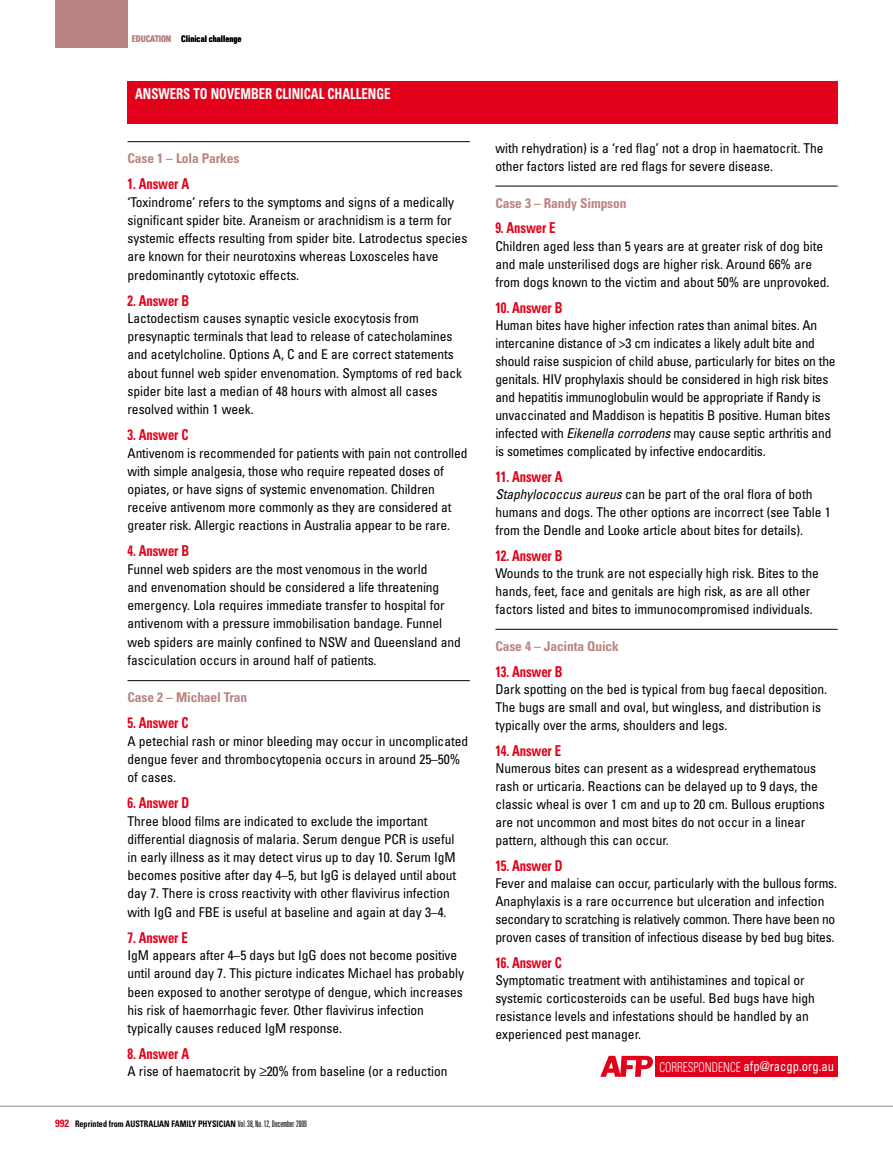
<style>
.page{position:relative;width:893px;height:1170px;background:#fff}
.page>*{position:absolute;margin:0;border:0;box-sizing:border-box;transform-origin:0 0}
.t1{font:700 condensed 15px "Univers LT";letter-spacing:-.01em;color:#e2001a;scale:.85 1}
.t2{font:700 condensed 15px "Univers LT";color:#fff;scale:.85 1}
.t3{font:condensed 13.5px/18.1px "Univers LT";letter-spacing:-.005em;color:#000}
.t4{font:700 condensed 13.5px "Univers LT";letter-spacing:-.01em;color:#b98582}
.t5{font:condensed 13.5px "Univers LT";color:#fff;scale:.93 1}
.t6{font:700 condensed 9px "Univers LT";color:#000;scale:.9 1}
.s1{color:#b98582}
.s2{font-size:10.5px;color:#e2001a}
.s3{font-weight:300;font-stretch:ultra-condensed}
.s4{font-style:italic}
.s5{font-weight:300}
</style>
<div class="page">
<div style="left:55px;top:0;width:73px;height:48px;background:#b98582"></div>
<hr style="left:0;top:1105px;width:893px;height:1px;background:#87888a">
<div style="left:128px;top:81px;width:710px;height:42px;background:#e2001a"></div>
<div style="left:655px;top:1055px;width:183px;height:21px;background:#e2001a"></div>
<svg style="left:600px;top:1055px;width:53px;height:21px"></svg>
<hr style="left:495px;top:186px;width:343px;height:1px;background:#000">
<hr style="left:495px;top:629px;width:343px;height:1px;background:#000">
<hr style="left:128px;top:141px;width:342px;height:1px;background:#000">
<hr style="left:128px;top:680px;width:342px;height:1px;background:#000">
<p class="t6" style="left:132px;top:33px;width:124px"><span class="s1">EDUCATION</span> Clinical challenge</p>
<p class="t2" style="left:135px;top:85px;width:173px">ANSWERS TO NOVEM BER CLINIC</p>
<p class="t2" style="left:311px;top:85px;width:55px">AL CHALLENGE</p>
<p class="t4" style="left:128px;top:150px;width:113px">Case 1 – Lola Parkes</p>
<p class="t1" style="left:128px;top:175px;width:74px">1. Answer A</p>
<p class="t3" style="left:128px;top:193px;width:341px">‘Toxindrome’ refers to the symptoms and signs of a medically significant spider bite. Araneism or arachnidism is a term for systemic effects resulting from spider bite. Latrodectus species are known for their neurotoxins whereas Loxosceles have predominantly cytotoxic effects.</p>
<p class="t1" style="left:128px;top:291px;width:74px">2. Answer B</p>
<p class="t3" style="left:128px;top:309px;width:336px">Lactodectism causes synaptic vesicle exocytosis from presynaptic terminals that lead to release of catecholamines and acetylcholine. Options A, C and E are correct statements about funnel web spider envenomation. Symptoms of red back spider bite last a median of 48 hours with almost all cases resolved within 1 week.</p>
<p class="t1" style="left:128px;top:425px;width:72px">3. Answer C</p>
<p class="t3" style="left:128px;top:443px;width:341px">Antivenom is recommended for patients with pain not controlled with simple analgesia, those who require repeated doses of opiates, or have signs of systemic envenomation. Children receive antivenom more commonly as they are considered at greater risk. Allergic reactions in Australia appear to be rare.</p>
<p class="t1" style="left:128px;top:542px;width:74px">4. Answer B</p>
<p class="t3" style="left:128px;top:559px;width:335px">Funnel web spiders are the most venomous in the world<br>and envenomation should be considered a life threatening emergency. Lola requires immediate transfer to hospital for antivenom with a pressure immobilisation bandage. Funnel web spiders are mainly confined to NSW and Queensland and fasciculation occurs in around half of patients.</p>
<p class="t4" style="left:128px;top:689px;width:121px">Case 2 – Michael Tran</p>
<p class="t1" style="left:128px;top:713px;width:72px">5. Answer C</p>
<p class="t3" style="left:128px;top:731px;width:342px">A petechial rash or minor bleeding may occur in uncomplicated dengue fever and thrombocytopenia occurs in around 25–50% of cases.</p>
<p class="t1" style="left:128px;top:793px;width:74px">6. Answer D</p>
<p class="t3" style="left:128px;top:811px;width:330px">Three blood films are indicated to exclude the important differential diagnosis of malaria. Serum dengue PCR is useful in early illness as it may detect virus up to day 10. Serum IgM becomes positive after day 4–5, but IgG is delayed until about day 7. There is cross reactivity with other flavivirus infection with IgG and FBE is useful at baseline and again at day 3–4.</p>
<p class="t1" style="left:128px;top:928px;width:71px">7. Answer E</p>
<p class="t3" style="left:128px;top:945px;width:338px">IgM appears after 4–5 days but IgG does not become positive until around day 7. This picture indicates Michael has probably been exposed to another serotype of dengue, which increases his risk of haemorrhagic fever. Other flavivirus infection typically causes reduced IgM response.</p>
<p class="t1" style="left:128px;top:1044px;width:74px">8. Answer A</p>
<p class="t3" style="left:128px;top:1062px;width:321px">A rise of haematocrit by ≥20% from baseline (or a reduction</p>
<p class="t6" style="left:55px;top:1118px;width:281px"><span class="s2">992</span> Reprinted from Australian Family Physician <span class="s3">Vol. 38, No. 12, December 2009</span></p>
<p class="t3" style="left:495px;top:139px;width:330px">with rehydration) is a ‘red flag’ not a drop in haematocrit. The other factors listed are red flags for severe disease.</p>
<p class="t4" style="left:495px;top:195px;width:133px">Case 3 – Randy Simpson</p>
<p class="t1" style="left:495px;top:219px;width:71px">9. Answer E</p>
<p class="t3" style="left:495px;top:237px;width:336px">Children aged less than 5 years are at greater risk of dog bite and male unsterilised dogs are higher risk. Around 66% are from dogs known to the victim and about 50% are unprovoked.</p>
<p class="t1" style="left:495px;top:298px;width:80px">10. Answer B</p>
<p class="t3" style="left:495px;top:316px;width:342px">Human bites have higher infection rates than animal bites. An intercanine distance of &gt;3 cm indicates a likely adult bite and should raise suspicion of child abuse, particularly for bites on the genitals. HIV prophylaxis should be considered in high risk bites and hepatitis immunoglobulin would be appropriate if Randy is unvaccinated and Maddison is hepatitis B positive. Human bites infected with <span class="s4">Eikenella corrodens</span> may cause septic arthritis and is sometimes complicated by infective endocarditis.</p>
<p class="t1" style="left:495px;top:467px;width:80px">11. Answer A</p>
<p class="t3" style="left:495px;top:485px;width:337px"><span class="s4">Staphylococcus aureus</span> can be part of the oral flora of both humans and dogs. The other options are incorrect (see Table 1 from the Dendle and Looke article about bites for details).</p>
<p class="t1" style="left:495px;top:546px;width:80px">12. Answer B</p>
<p class="t3" style="left:495px;top:564px;width:325px">Wounds to the trunk are not especially high risk. Bites to the hands, feet, face and genitals are high risk, as are all other factors listed and bites to immunocompromised individuals.</p>
<p class="t4" style="left:495px;top:637px;width:125px">Case 4 – Jacinta Quick</p>
<p class="t1" style="left:495px;top:662px;width:80px">13. Answer B</p>
<p class="t3" style="left:495px;top:680px;width:333px">Dark spotting on the bed is typical from bug faecal deposition.<br>The bugs are small and oval, but wingless, and distribution is typically over the arms, shoulders and legs.</p>
<p class="t1" style="left:495px;top:741px;width:77px">14. Answer E</p>
<p class="t3" style="left:495px;top:759px;width:331px">Numerous bites can present as a widespread erythematous rash or urticaria. Reactions can be delayed up to 9 days, the classic wheal is over 1 cm and up to 20 cm. Bullous eruptions are not uncommon and most bites do not occur in a linear pattern, although this can occur.</p>
<p class="t1" style="left:495px;top:856px;width:80px">15. Answer D</p>
<p class="t3" style="left:495px;top:874px;width:343px">Fever and malaise can occur, particularly with the bullous forms.<br>Anaphylaxis is a rare occurrence but ulceration and infection secondary to scratching is relatively common. There have been no proven cases of transition of infectious disease by bed bug bites.</p>
<p class="t1" style="left:495px;top:953px;width:78px">16. Answer C</p>
<p class="t3" style="left:495px;top:971px;width:321px">Symptomatic treatment with antihistamines and topical or systemic corticosteroids can be useful. Bed bugs have high resistance levels and infestations should be handled by an experienced pest manager.</p>
<p class="t5" style="left:659px;top:1057px;width:189px"><span class="s5">CORRESPONDENCE</span> afp@racgp.org.au</p>
</div>
